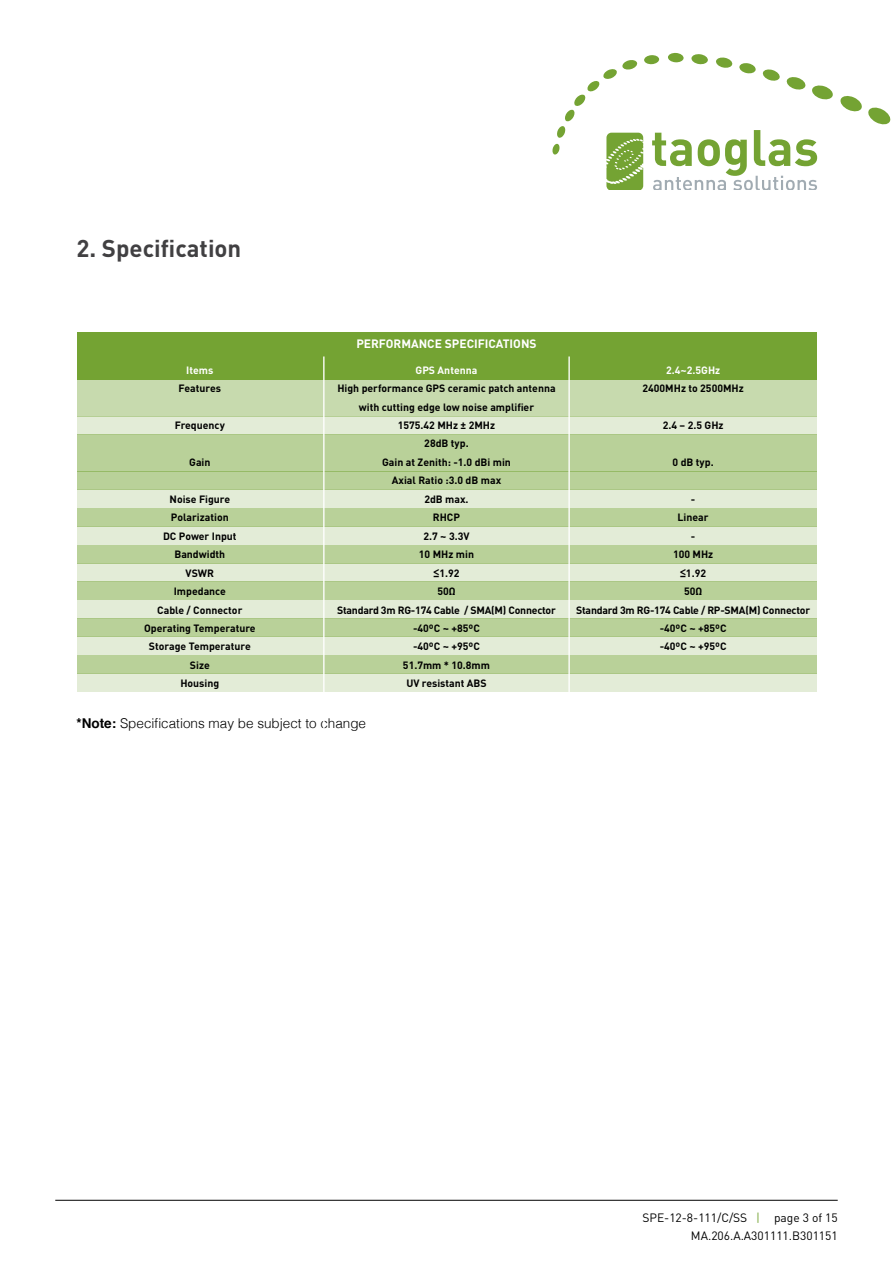
<style>
.page{position:relative;width:893px;height:1263px;background:#fff}
.page>*{position:absolute;margin:0;border:0;box-sizing:border-box;transform-origin:0 0}
.t1{font:700 24px "DIN";color:#414042}
.t2{font:300 13.5px "Helvetica";color:#000}
.t3{font:12px/18px "DIN";color:#000}
.t4{font:700 12px "DIN";color:#fff}
.t5{font:700 10.5px/18.5px "DIN";color:#000;text-align:center}
.t6{font:700 10.5px/18.5px "DIN";letter-spacing:-.02em;color:#000;text-align:center}
.t7{font:700 10.5px "DIN";color:#fff}
.s1{font-family:"Century Gothic"}
.s2{font-weight:700}
.s3{color:#74a333}
</style>
<div class="page">
<div style="left:644px;top:55px;width:15px;height:9px;background:#74a333;border-radius:50%"></div>
<svg style="left:652px;top:54px;width:239px;height:135px"></svg>
<svg style="left:552px;top:60px;width:91px;height:129px"></svg>
<hr style="left:55px;top:1200px;width:783px;height:1px;background:#000">
<div style="left:77px;top:379px;width:739px;height:19px;background:#c7daae"></div>
<div style="left:77px;top:398px;width:739px;height:18px;background:#c7daae"></div>
<div style="left:77px;top:416px;width:739px;height:19px;background:#e3ecd7"></div>
<div style="left:77px;top:435px;width:739px;height:18px;background:#b9d199"></div>
<div style="left:77px;top:453px;width:739px;height:18px;background:#b9d199"></div>
<div style="left:77px;top:471px;width:739px;height:19px;background:#b9d199"></div>
<div style="left:77px;top:490px;width:739px;height:18px;background:#e3ecd7"></div>
<div style="left:77px;top:508px;width:739px;height:18px;background:#b9d199"></div>
<div style="left:77px;top:356px;width:739px;height:23px;background:#74a333"></div>
<div style="left:77px;top:526px;width:739px;height:19px;background:#e3ecd7"></div>
<div style="left:77px;top:545px;width:739px;height:18px;background:#b9d199"></div>
<div style="left:77px;top:563px;width:739px;height:18px;background:#e3ecd7"></div>
<div style="left:77px;top:581px;width:739px;height:19px;background:#b9d199"></div>
<div style="left:77px;top:600px;width:739px;height:18px;background:#e3ecd7"></div>
<div style="left:77px;top:618px;width:739px;height:19px;background:#b9d199"></div>
<div style="left:77px;top:637px;width:739px;height:18px;background:#e3ecd7"></div>
<div style="left:77px;top:655px;width:739px;height:18px;background:#b9d199"></div>
<div style="left:77px;top:674px;width:739px;height:18px;background:#e3ecd7"></div>
<hr style="left:568px;top:356px;width:2px;height:336px;background:#fff">
<hr style="left:323px;top:356px;width:2px;height:373px;background:#fff">
<div style="left:77px;top:332px;width:739px;height:23px;background:#74a333"></div>
<h1 class="t1" style="left:77px;top:233px;width:166px">2. Specification</h1>
<p class="t7" style="left:186px;top:363px;width:29px">Items</p>
<p class="t5" style="left:179px;top:379px;width:44px">Features</p>
<p class="t5" style="left:175px;top:415px;width:51px">Frequency</p>
<p class="t5" style="left:189px;top:452px;width:23px">Gain</p>
<p class="t5" style="left:144px;top:489px;width:113px">Noise Figure<br>Polarization<br>DC Power Input<br>Bandwidth<br>VSWR<br>Impedance<br>Cable / Connector<br>Operating Temperature<br>Storage Temperature<br>Size<br>Housing</p>
<p class="t4" style="left:356px;top:335px;width:24px">Performanc</p>
<p class="t4" style="left:435px;top:335px;width:40px">e Specifications</p>
<p class="t7" style="left:416px;top:363px;width:63px">GPS Antenna</p>
<p class="t5" style="left:337px;top:379px;width:220px">High performance GPS ceramic patch antenna with cutting edge low noise amplifier<br>1575.42 MHz ± 2MHz<br>28dB typ.<br>Gain at Zenith: -1.0 dBi min<br>Axial Ratio :3.0 dB max<br>2dB max.<br>RHCP<br>2.7 ~ 3.3V<br>10 MHz min<br><span class="s1">≤</span>1.92<br>50Ω<br>Standard 3m RG-174 Cable / SMA(M) Connector -40ºC ~ +85ºC<br>-40ºC ~ +95ºC<br>51.7mm * 10.8mm<br>UV resistant ABS</p>
<p class="t2" style="left:77px;top:713px;width:291px"><span class="s2">*Note:</span> Specifications may be subject to change</p>
<p class="t7" style="left:666px;top:363px;width:56px">2.4~2.5GHz</p>
<p class="t5" style="left:642px;top:379px;width:103px">2400MHz to 2500MHz</p>
<p class="t5" style="left:663px;top:415px;width:62px">2.4 – 2.5 GHz</p>
<p class="t5" style="left:673px;top:452px;width:43px">0 dB typ.</p>
<p class="t6" style="left:576px;top:489px;width:235px">-<br>Linear<br>-<br>100 MHz<br><span class="s1">≤</span>1.92<br>50Ω<br>Standard 3m RG-174 Cable / RP-SMA(M) Connector -40ºC ~ +85ºC<br>-40ºC ~ +95ºC</p>
<p class="t3" style="left:691px;top:1208px;width:148px;text-indent:-49px">SPE-12-8-111/C/SS <span class="s3">|<br></span>MA.206.A.A301111.B301151</p>
<p class="t3" style="left:774px;top:1208px;width:65px">page 3 of 15</p>
</div>
